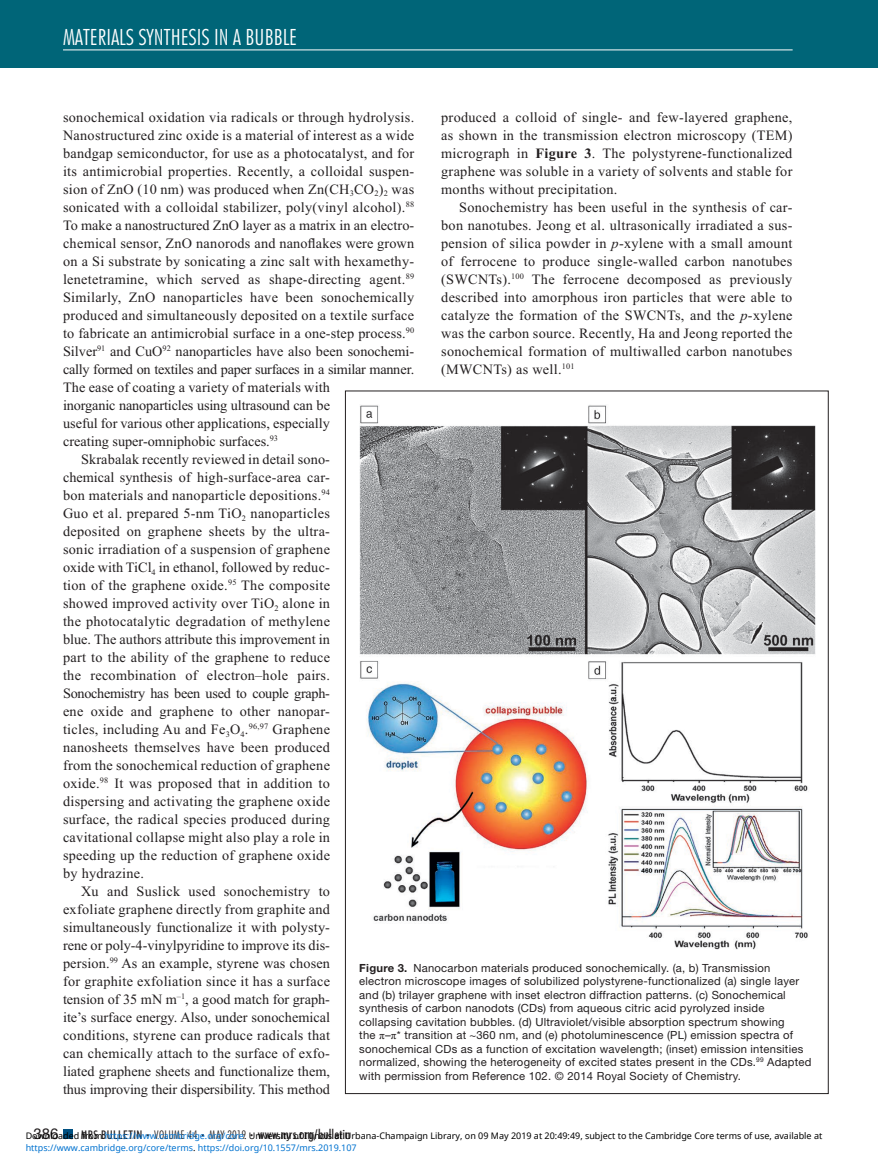
<style>
.page{position:relative;width:878px;height:1175px;background:#fff}
.page>*{position:absolute;margin:0;border:0;box-sizing:border-box;transform-origin:0 0}
.t1{font:300 condensed 22.5px "Futura BT";color:#fff}
.t2{font:15px "Helvetica Neue LT Std";color:#231f20}
.t3{font:14.25px/18px "Times New Roman";letter-spacing:.02em;color:#231f20;text-align:justify}
.t4{font:14.25px "Times New Roman";color:#231f20}
.t5{font:14.25px "Times New Roman";letter-spacing:-.02em;color:#231f20}
.t6{font:14.25px "Times New Roman";letter-spacing:-.01em;color:#231f20}
.t7{font:500 condensed 13.5px "Futura BT";letter-spacing:.01em;color:#231f20}
.t8{font:11.25px/13.5px "Helvetica Neue LT Std";letter-spacing:.02em;color:#231f20}
.t9{font:9px "Noto Sans";color:#000}
.t10{font:9px "Noto Sans";color:#0172cf}
.s1{font-weight:700}
.s2{font-style:italic}
.s3{font-family:"Times New Roman"}
.s4{font-family:"Tn Q"}
.s5{font-size:12px}
.s6{font-weight:300;font-size:7.5px}
.s7{font-weight:300;font-size:12px}
.s8{color:#0172cf}
.s9{color:#000}
</style>
<div class="page">
<div style="left:0;top:0;width:878px;height:68px;background:#006578"></div>
<hr style="left:63px;top:50px;width:729px;height:1px;background:#fff">
<div style="left:63px;top:1130px;width:9px;height:8px;background:#005081"></div>
<img style="left:359px;top:405px;width:456px;height:544px">
<h1 class="t1" style="left:63px;top:23px;width:235px">MATERIALS SYNTHESIS IN A BUBBLE</h1>
<p class="t3" style="left:441px;top:108px;width:353px">produced a colloid of single- and few-layered graphene, as shown in the transmission electron microscopy (TEM) micrograph in <span class="s1">Figure 3</span>. The polystyrene-functionalized graphene was soluble in a variety of solvents and stable for months without precipitation.</p>
<p class="t3" style="left:441px;top:198px;width:353px;text-indent:18px">Sonochemistry has been useful in the synthesis of car&shy;bon nanotubes. Jeong et al. ultrasonically irradiated a sus&shy;pension of silica powder in <span class="s2">p</span>-xylene with a small amount of ferrocene to produce single-walled carbon nanotubes (SWCNTs).<sup>100</sup> The ferrocene decomposed as previously described into amorphous iron particles that were able to catalyze the formation of the SWCNTs, and the <span class="s2">p</span>-xylene was the carbon source. Recently, Ha and Jeong reported the sonochemical formation of multiwalled carbon nanotubes (MWCNTs) as well.<sup>101</sup></p>
<p class="t3" style="left:63px;top:108px;width:353px">sonochemical oxidation via radicals or through hydrolysis.</p>
<p class="t3" style="left:63px;top:126px;width:352px">Nanostructured zinc oxide is a material of interest as a wide</p>
<p class="t3" style="left:63px;top:144px;width:353px">bandgap semiconductor, for use as a photocatalyst, and for</p>
<p class="t3" style="left:63px;top:162px;width:353px">its antimicrobial properties. Recently, a colloidal suspen-</p>
<p class="t3" style="left:63px;top:180px;width:353px">sion of ZnO (10 nm) was produced when Zn(CH<sub>3</sub>CO<sub>2</sub>)<sub>2</sub> was</p>
<p class="t3" style="left:63px;top:198px;width:352px">sonicated with a colloidal stabilizer, poly(vinyl alcohol).<sup>88</sup></p>
<p class="t4" style="left:63px;top:217px;width:352px">To make a nanostructured ZnO layer as a matrix in an electro-</p>
<p class="t3" style="left:63px;top:234px;width:352px">chemical sensor, ZnO nanorods and nanoflakes were grown</p>
<p class="t3" style="left:63px;top:252px;width:353px">on a Si substrate by sonicating a zinc salt with hexamethy-</p>
<p class="t3" style="left:63px;top:270px;width:353px">lenetetramine, which served as shape-directing agent.<sup>89</sup></p>
<p class="t3" style="left:63px;top:288px;width:352px">Similarly, ZnO nanoparticles have been sonochemically</p>
<p class="t3" style="left:63px;top:306px;width:353px">produced and simultaneously deposited on a textile surface</p>
<p class="t3" style="left:63px;top:324px;width:353px">to fabricate an antimicrobial surface in a one-step process.<sup>90</sup></p>
<p class="t4" style="left:63px;top:343px;width:353px">Silver<sup>91</sup> and CuO<sup>92</sup> nanoparticles have also been sonochemi-</p>
<p class="t5" style="left:63px;top:361px;width:353px">cally formed on textiles and paper surfaces in a similar manner.</p>
<p class="t3" style="left:63px;top:378px;width:268px">The ease of coating a variety of materials with</p>
<p class="t6" style="left:63px;top:397px;width:268px">inorganic nanoparticles using ultrasound can be</p>
<p class="t4" style="left:63px;top:415px;width:268px">useful for various other applications, especially</p>
<p class="t4" style="left:63px;top:433px;width:216px">creating super-omniphobic surfaces.<sup>93</sup></p>
<p class="t3" style="left:81px;top:450px;width:250px">Skrabalak recently reviewed in detail sono-</p>
<p class="t3" style="left:63px;top:468px;width:268px">chemical synthesis of high-surface-area car-</p>
<p class="t3" style="left:63px;top:486px;width:268px">bon materials and nanoparticle depositions.<sup>94</sup></p>
<p class="t3" style="left:63px;top:504px;width:268px">Guo et al. prepared 5-nm TiO<sub>2</sub> nanoparticles</p>
<p class="t3" style="left:63px;top:522px;width:268px">deposited on graphene sheets by the ultra-</p>
<p class="t3" style="left:63px;top:540px;width:268px">sonic irradiation of a suspension of graphene</p>
<p class="t4" style="left:63px;top:559px;width:268px">oxide with TiCl<sub>4</sub> in ethanol, followed by reduc-</p>
<p class="t3" style="left:63px;top:576px;width:268px">tion of the graphene oxide.<sup>95</sup> The composite</p>
<p class="t3" style="left:63px;top:594px;width:268px">showed improved activity over TiO<sub>2</sub> alone in</p>
<p class="t3" style="left:63px;top:612px;width:268px">the photocatalytic degradation of methylene</p>
<p class="t4" style="left:63px;top:631px;width:268px">blue. The authors attribute this improvement in</p>
<p class="t3" style="left:63px;top:648px;width:268px">part to the ability of the graphene to reduce</p>
<p class="t3" style="left:63px;top:666px;width:268px">the recombination of electron–hole pairs.</p>
<p class="t5" style="left:63px;top:685px;width:267px">Sonochemistry has been used to couple graph-</p>
<p class="t3" style="left:63px;top:702px;width:268px">ene oxide and graphene to other nanopar-</p>
<p class="t3" style="left:63px;top:720px;width:268px">ticles, including Au and Fe<sub>3</sub>O<sub>4</sub>.<sup>96,97</sup> Graphene</p>
<p class="t3" style="left:63px;top:738px;width:268px">nanosheets themselves have been produced</p>
<p class="t3" style="left:63px;top:756px;width:268px">from the sonochemical reduction of graphene</p>
<p class="t3" style="left:63px;top:774px;width:268px">oxide.<sup>98</sup> It was proposed that in addition to</p>
<p class="t3" style="left:63px;top:792px;width:268px">dispersing and activating the graphene oxide</p>
<p class="t3" style="left:63px;top:810px;width:268px">surface, the radical species produced during</p>
<p class="t3" style="left:63px;top:828px;width:268px">cavitational collapse might also play a role in</p>
<p class="t3" style="left:63px;top:846px;width:268px">speeding up the reduction of graphene oxide</p>
<p class="t3" style="left:63px;top:864px;width:82px">by hydrazine.</p>
<p class="t3" style="left:81px;top:882px;width:250px">Xu and Suslick used sonochemistry to</p>
<p class="t3" style="left:63px;top:900px;width:268px">exfoliate graphene directly from graphite and</p>
<p class="t3" style="left:63px;top:918px;width:268px">simultaneously functionalize it with polysty-</p>
<p class="t4" style="left:63px;top:937px;width:268px">rene or poly-4-vinylpyridine to improve its dis-</p>
<p class="t3" style="left:63px;top:954px;width:268px">persion.<sup>99</sup> As an example, styrene was chosen</p>
<p class="t3" style="left:63px;top:972px;width:268px">for graphite exfoliation since it has a surface</p>
<p class="t4" style="left:63px;top:991px;width:268px">tension of 35 mN m<sup>–1</sup>, a good match for graph-</p>
<p class="t4" style="left:63px;top:1009px;width:268px">ite’s surface energy. Also, under sonochemical</p>
<p class="t3" style="left:63px;top:1026px;width:268px">conditions, styrene can produce radicals that</p>
<p class="t3" style="left:63px;top:1044px;width:268px">can chemically attach to the surface of exfo-</p>
<p class="t4" style="left:63px;top:1063px;width:268px">liated graphene sheets and functionalize them,</p>
<p class="t6" style="left:63px;top:1081px;width:268px">thus improving their dispersibility. This method</p>
<p class="t8" style="left:359px;top:960px;width:453px"><span class="s1">Figure 3.</span> Nanocarbon materials produced sonochemically. (a, b) Transmission electron microscope images of solubilized polystyrene-functionalized (a) single layer and (b) trilayer graphene with inset electron diffraction patterns. (c) Sonochemical synthesis of carbon nanodots (CDs) from aqueous citric acid pyrolyzed inside collapsing cavitation bubbles. (d) Ultraviolet/visible absorption spectrum showing<br>the <span class="s3">π</span>–<span class="s3">π</span>* transition at <span class="s4">∼</span>360 nm, and (e) photoluminescence (PL) emission spectra of sonochemical CDs as a function of excitation wavelength; (inset) emission intensities normalized, showing the heterogeneity of excited states present in the CDs.<sup>99</sup> Adapted with permission from Reference 102. © 2014 Royal Society of Chemistry.</p>
<p class="t2" style="left:34px;top:1124px;width:27px">386</p>
<p class="t7" style="left:81px;top:1126px;width:271px"><span class="s5">MRS BULLETIN</span> <span class="s6">•</span> <span class="s7">VOLUME 44</span> <span class="s6">•</span> <span class="s7">MAY 2019</span> <span class="s6">•</span> www.mrs.org/bulletin</p>
<p class="t9" style="left:26px;top:1129px;width:798px">Downloaded from <span class="s8">https://www.cambridge.org/core</span>. University of Illinois at Urbana-Champaign Library, on 09 May 2019 at 20:49:49, subject to the Cambridge Core terms of use, available at</p>
<p class="t10" style="left:26px;top:1141px;width:332px">https://www.cambridge.org/core/terms<span class="s9">.</span> https://doi.org/10.1557/mrs.2019.107</p>
</div>
